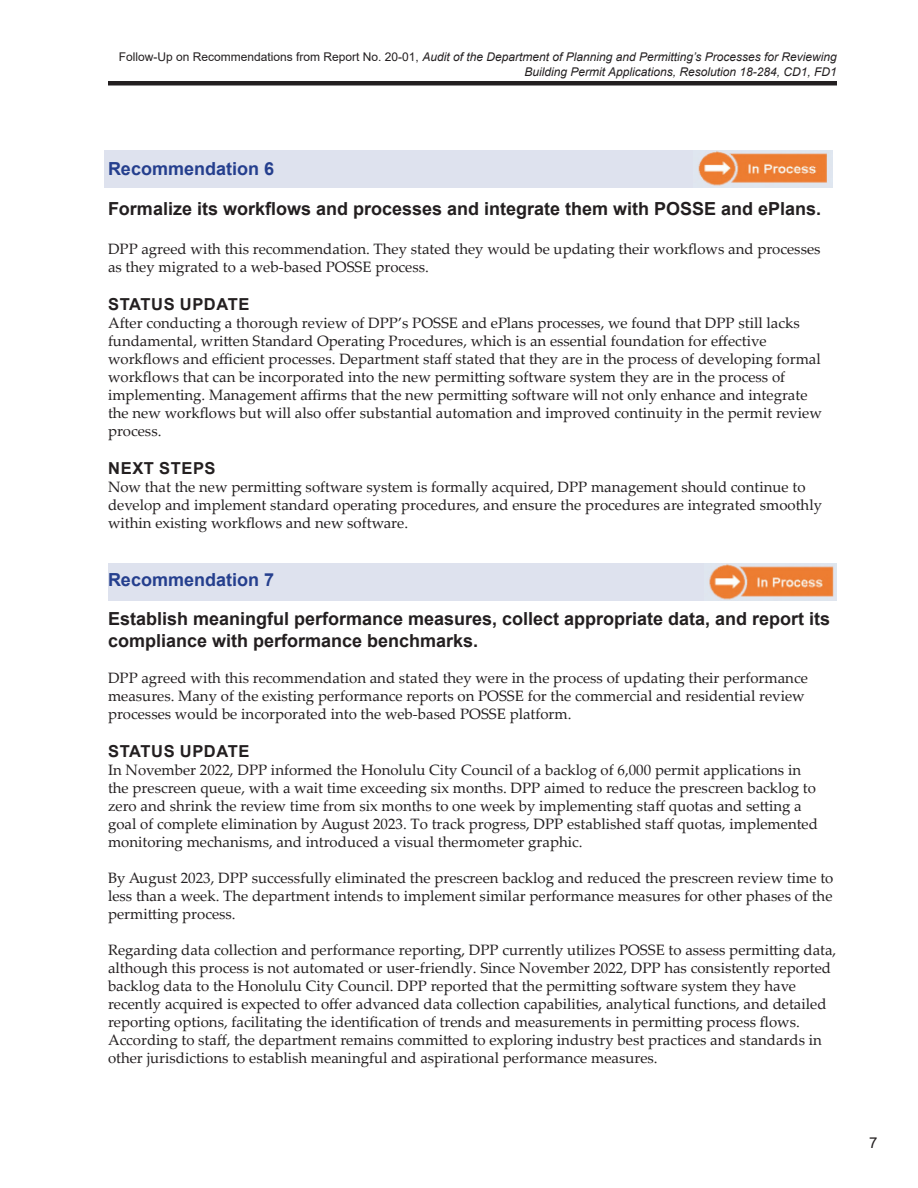
<style>
.page{position:relative;width:918px;height:1188px;background:#fff}
.page>*{position:absolute;margin:0;border:0;box-sizing:border-box;transform-origin:0 0}
.Recommendation{font:700 18px/21.6px "Arial";color:#231f20}
.Recommendation_Number{font:700 18px "Arial";color:#253f8e}
.Status_Update{font:700 16.5px "Arial";letter-spacing:.035em;color:#231f20}
.Next_Steps{font:700 16.5px "Arial";letter-spacing:.035em;color:#231f20}
.t1{font:15px/18px "Palatino Linotype";color:#231f20}
.t2{font:15px "Arial";color:#231f20}
.t3{font:italic 12px/14.4px "Arial";color:#231f20;text-align:right}
.s1{font-style:normal}
</style>
<div class="page">
<div style="left:108px;top:81px;width:729px;height:5px;background:#231f20"></div>
<div style="left:104px;top:150px;width:729px;height:38px;background:#dee2ee"></div>
<img style="left:698px;top:151px;width:129px;height:35px">
<div style="left:108px;top:563px;width:729px;height:38px;background:#dee2ee"></div>
<img style="left:709px;top:564px;width:125px;height:36px">
<p class="t3" style="left:119px;top:50px;width:720px"><span class="s1">Follow-Up on Recommendations from Report No. 20-01,</span> Audit of the Department of Planning and Permitting’s Processes for Reviewing<br>Building Permit Applications, Resolution 18-284, CD1, FD1</p>
<h3 class="Recommendation_Number" style="left:108px;top:156px;width:168px">Recommendation 6</h3>
<p class="Recommendation" style="left:108px;top:198px;width:715px">Formalize its workflows and processes and integrate them with POSSE and ePlans.</p>
<p class="t1" style="left:108px;top:240px;width:714px">DPP agreed with this recommendation. They stated they would be updating their workflows and processes as they migrated to a web-based POSSE process.</p>
<h4 class="Status_Update" style="left:108px;top:293px;width:143px">STATUS UPDATE</h4>
<p class="t1" style="left:108px;top:313px;width:715px">After conducting a thorough review of DPP’s POSSE and ePlans processes, we found that DPP still lacks fundamental, written Standard Operating Procedures, which is an essential foundation for effective workflows and efficient processes. Department staff stated that they are in the process of developing formal workflows that can be incorporated into the new permitting software system they are in the process of implementing. Management affirms that the new permitting software will not only enhance and integrate the new workflows but will also offer substantial automation and improved continuity in the permit review process.</p>
<h4 class="Next_Steps" style="left:108px;top:456px;width:109px">NEXT STEPS</h4>
<p class="t1" style="left:108px;top:477px;width:716px">Now that the new permitting software system is formally acquired, DPP management should continue to develop and implement standard operating procedures, and ensure the procedures are integrated smoothly within existing workflows and new software.</p>
<h3 class="Recommendation_Number" style="left:108px;top:566px;width:168px">Recommendation 7</h3>
<p class="Recommendation" style="left:108px;top:608px;width:724px">Establish meaningful performance measures, collect appropriate data, and report its compliance with performance benchmarks.</p>
<p class="t1" style="left:108px;top:668px;width:701px">DPP agreed with this recommendation and stated they were in the process of updating their performance measures. Many of the existing performance reports on POSSE for the commercial and residential review processes would be incorporated into the web-based POSSE platform.</p>
<h4 class="Status_Update" style="left:108px;top:739px;width:143px">STATUS UPDATE</h4>
<p class="t1" style="left:108px;top:760px;width:711px">In November 2022, DPP informed the Honolulu City Council of a backlog of 6,000 permit applications in the prescreen queue, with a wait time exceeding six months. DPP aimed to reduce the prescreen backlog to zero and shrink the review time from six months to one week by implementing staff quotas and setting a goal of complete elimination by August 2023. To track progress, DPP established staff quotas, implemented monitoring mechanisms, and introduced a visual thermometer graphic.</p>
<p class="t1" style="left:108px;top:868px;width:727px;text-align:justify">By August 2023, DPP successfully eliminated the prescreen backlog and reduced the prescreen review time to less than a week. The department intends to implement similar performance measures for other phases of the permitting process.</p>
<p class="t1" style="left:108px;top:940px;width:730px">Regarding data collection and performance reporting, DPP currently utilizes POSSE to assess permitting data, although this process is not automated or user-friendly. Since November 2022, DPP has consistently reported backlog data to the Honolulu City Council. DPP reported that the permitting software system they have recently acquired is expected to offer advanced data collection capabilities, analytical functions, and detailed reporting options, facilitating the identification of trends and measurements in permitting process flows.</p>
<p class="t1" style="left:108px;top:1030px;width:715px">According to staff, the department remains committed to exploring industry best practices and standards in other jurisdictions to establish meaningful and aspirational performance measures.</p>
<p class="t2" style="left:869px;top:1132px;width:10px">7</p>
</div>
